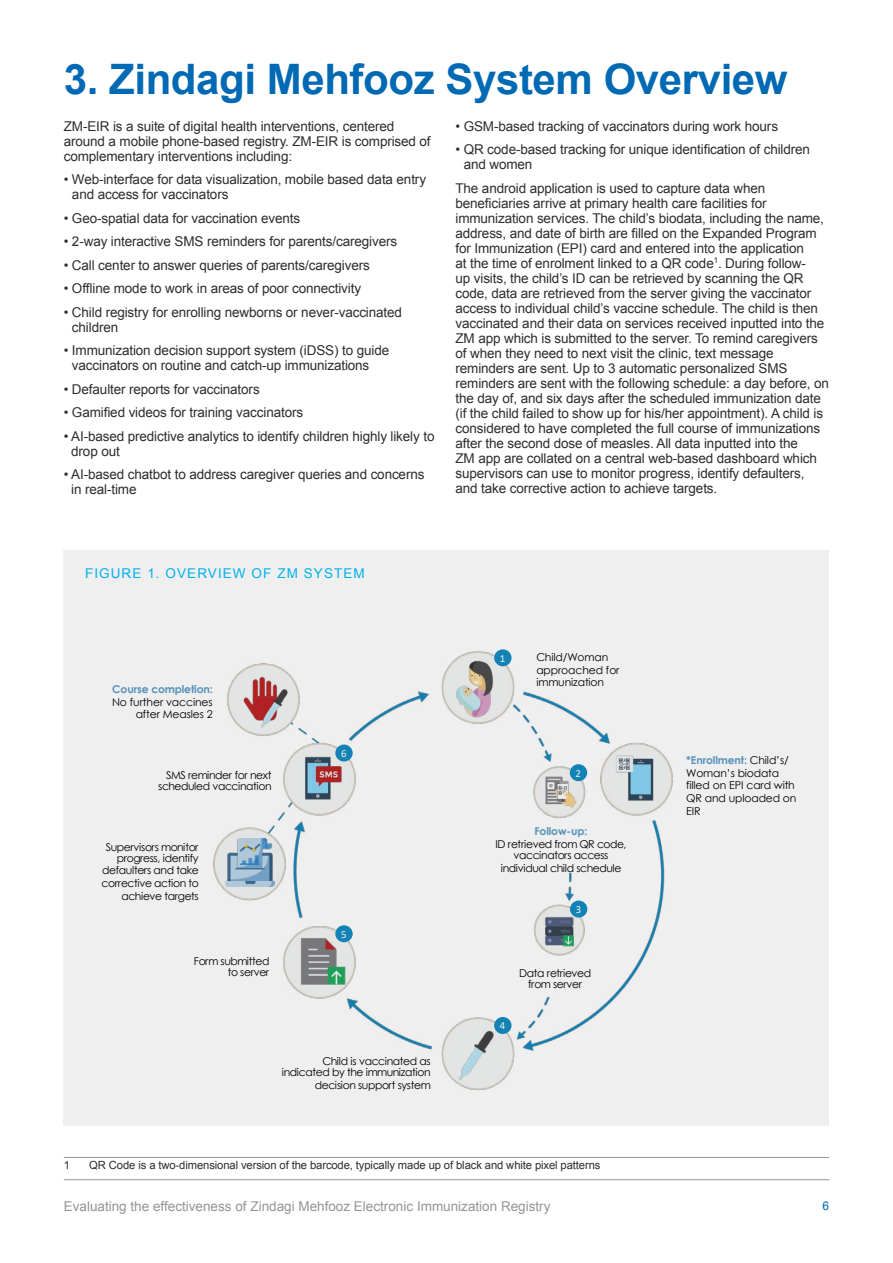
<style>
.page{position:relative;width:893px;height:1263px;background:#fff}
.page>*{position:absolute;margin:0;border:0;box-sizing:border-box;transform-origin:0 0}
.t1{font:700 42px "Arial";letter-spacing:-.01em;color:#0069b4}
.t2{font:13.5px/15px "Arial";letter-spacing:-.01em;color:#2e2d2c}
.t3{font:13.5px "Arial";color:#939598}
.t4{font:13.5px "Arial";letter-spacing:.08em;color:#00b1eb}
.t5{font:12px "Arial";color:#0069b4}
.t6{font:11.25px "Arial";letter-spacing:-.01em;color:#2e2d2c}
.t7{font:10.8px/12.6px "Century Gothic";letter-spacing:-.025em;color:#000;text-align:right}
.t8{font:10.8px/10.8px "Century Gothic";letter-spacing:-.045em;color:#000;text-align:right}
.t9{font:10.8px/12.6px "Century Gothic";letter-spacing:-.005em;color:#000;text-align:right}
.t10{font:700 10.8px "Century Gothic";letter-spacing:-.015em;color:#5d9cc6}
.t11{font:10.8px "Calibri";color:#fff}
.s1{font-weight:700;color:#5d9cc6}
</style>
<div class="page">
<hr style="left:64px;top:1179px;width:765px;height:1px;background:#939598">
<div style="left:64px;top:550px;width:765px;height:575px;background:#efefef"></div>
<hr style="left:64px;top:1157px;width:765px;height:1px;background:#939598">
<img style="left:213px;top:649px;width:460px;height:441px">
<img style="left:439px;top:1026px;width:76px;height:59px">
<img style="left:539px;top:775px;width:43px;height:33px">
<img style="left:604px;top:754px;width:60px;height:47px">
<img style="left:292px;top:754px;width:60px;height:47px">
<img style="left:435px;top:658px;width:79px;height:62px">
<img style="left:292px;top:937px;width:63px;height:49px">
<img style="left:538px;top:915px;width:44px;height:34px">
<img style="left:230px;top:674px;width:71px;height:55px">
<div style="left:495px;top:650px;width:16px;height:15px;background:#1382b5;border-radius:50%"></div>
<div style="left:494px;top:649px;width:17px;height:17px;border:2px solid #158bc2;border-radius:50%"></div>
<div style="left:571px;top:765px;width:15px;height:15px;background:#1382b5;border-radius:50%"></div>
<div style="left:570px;top:764px;width:17px;height:17px;border:2px solid #158bc2;border-radius:50%"></div>
<div style="left:571px;top:901px;width:15px;height:16px;background:#1382b5;border-radius:50%"></div>
<div style="left:570px;top:900px;width:17px;height:17px;border:2px solid #158bc2;border-radius:50%"></div>
<div style="left:495px;top:1018px;width:16px;height:15px;background:#1382b5;border-radius:50%"></div>
<div style="left:494px;top:1017px;width:17px;height:17px;border:2px solid #158bc2;border-radius:50%"></div>
<div style="left:336px;top:926px;width:16px;height:15px;background:#1382b5;border-radius:50%"></div>
<div style="left:335px;top:925px;width:18px;height:17px;border:2px solid #158bc2;border-radius:50%"></div>
<div style="left:336px;top:745px;width:16px;height:16px;background:#1382b5;border-radius:50%"></div>
<div style="left:335px;top:744px;width:18px;height:17px;border:2px solid #158bc2;border-radius:50%"></div>
<img style="left:225px;top:839px;width:49px;height:48px">
<h1 class="t1" style="left:64px;top:52px;width:725px">3. Zindagi Mehfooz System Overview</h1>
<p class="t2" style="left:64px;top:119px;width:368px">ZM-EIR is a suite of digital health interventions, centered around a mobile phone-based registry. ZM-EIR is comprised of complementary interventions including:</p>
<p class="t2" style="left:72px;top:172px;width:356px;text-indent:-8px">• Web-interface for data visualization, mobile based data entry and access for vaccinators</p>
<p class="t2" style="left:64px;top:211px;width:238px">• Geo-spatial data for vaccination events</p>
<p class="t2" style="left:64px;top:234px;width:335px">• 2-way interactive SMS reminders for parents/caregivers</p>
<p class="t2" style="left:64px;top:258px;width:308px">• Call center to answer queries of parents/caregivers</p>
<p class="t2" style="left:64px;top:281px;width:299px">• Offline mode to work in areas of poor connectivity</p>
<p class="t2" style="left:72px;top:305px;width:332px;text-indent:-8px">• Child registry for enrolling newborns or never-vaccinated children</p>
<p class="t2" style="left:72px;top:343px;width:319px;text-indent:-8px">• Immunization decision support system (iDSS) to guide vaccinators on routine and catch-up immunizations</p>
<p class="t2" style="left:64px;top:382px;width:197px">• Defaulter reports for vaccinators</p>
<p class="t2" style="left:64px;top:405px;width:241px">• Gamified videos for training vaccinators</p>
<p class="t2" style="left:71px;top:429px;width:365px;text-indent:-7px">• AI-based predictive analytics to identify children highly likely to drop out</p>
<p class="t2" style="left:71px;top:467px;width:355px;text-indent:-7px">• AI-based chatbot to address caregiver queries and concerns in real-time</p>
<p class="t2" style="left:455px;top:119px;width:324px">• GSM-based tracking of vaccinators during work hours</p>
<p class="t2" style="left:464px;top:142px;width:348px;text-indent:-8px">• QR code-based tracking for unique identification of children and women</p>
<p class="t2" style="left:455px;top:181px;width:375px">The android application is used to capture data when beneficiaries arrive at primary health care facilities for immunization services. The child’s biodata, including the name, address, and date of birth are filled on the Expanded Program for Immunization (EPI) card and entered into the application<br>at the time of enrolment linked to a QR code<sup>1</sup>. During follow-<br>up visits, the child’s ID can be retrieved by scanning the QR code, data are retrieved from the server giving the vaccinator access to individual child’s vaccine schedule. The child is then vaccinated and their data on services received inputted into the ZM app which is submitted to the server. To remind caregivers of when they need to next visit the clinic, text message reminders are sent. Up to 3 automatic personalized SMS reminders are sent with the following schedule: a day before, on the day of, and six days after the scheduled immunization date (if the child failed to show up for his/her appointment). A child is considered to have completed the full course of immunizations after the second dose of measles. All data inputted into the<br>ZM app are collated on a central web-based dashboard which supervisors can use to monitor progress, identify defaulters, and take corrective action to achieve targets.</p>
<p class="t4" style="left:85px;top:564px;width:281px">FIGURE 1. OVERVIEW OF ZM SYSTEM</p>
<p class="t10" style="left:112px;top:681px;width:102px">Course completion:</p>
<p class="t9" style="left:112px;top:695px;width:102px">No further vaccines after Measles 2</p>
<p class="t8" style="left:158px;top:770px;width:115px">SMS reminder for next scheduled vaccination</p>
<p class="t7" style="left:106px;top:841px;width:94px;line-height:10.8px">Supervisors monitor progress, identify</p>
<p class="t7" style="left:102px;top:864px;width:99px">defaulters and take corrective action to achieve targets</p>
<p class="t7" style="left:194px;top:955px;width:77px;line-height:10.8px">Form submitted to server</p>
<p class="t11" style="left:341px;top:746px;width:7px">6</p>
<p class="t11" style="left:341px;top:927px;width:7px">5</p>
<p class="t7" style="left:282px;top:1056px;width:150px;line-height:10.8px">Child is vaccinated as indicated by the immunization</p>
<p class="t7" style="left:315px;top:1078px;width:117px">decision support system</p>
<p class="t11" style="left:500px;top:651px;width:7px">1</p>
<p class="t7" style="left:536px;top:651px;width:85px;text-align:left">Child/Woman approached for immunization</p>
<p class="t11" style="left:576px;top:765px;width:7px">2</p>
<p class="t10" style="left:534px;top:823px;width:54px">Follow-up:</p>
<p class="t7" style="left:495px;top:839px;width:133px;line-height:10.8px;text-align:center">ID retrieved from QR code, vaccinators access</p>
<p class="t7" style="left:501px;top:861px;width:122px">individual child schedule</p>
<p class="t11" style="left:576px;top:901px;width:7px">3</p>
<p class="t11" style="left:500px;top:1018px;width:7px">4</p>
<p class="t7" style="left:519px;top:967px;width:73px;line-height:10.8px;text-align:center">Data retrieved from server</p>
<p class="t7" style="left:686px;top:754px;width:112px;text-align:left"><span class="s1">*Enrollment:</span> Child’s/<br>Woman’s biodata filled on EPI card with<br>QR and uploaded on<br>EIR</p>
<p class="t6" style="left:64px;top:1158px;width:8px">1</p>
<p class="t6" style="left:89px;top:1158px;width:513px">QR Code is a two-dimensional version of the barcode, typically made up of black and white pixel patterns</p>
<p class="t3" style="left:64px;top:1197px;width:488px">Evaluating the effectiveness of Zindagi Mehfooz Electronic Immunization Registry</p>
<p class="t5" style="left:822px;top:1197px;width:8px">6</p>
</div>
